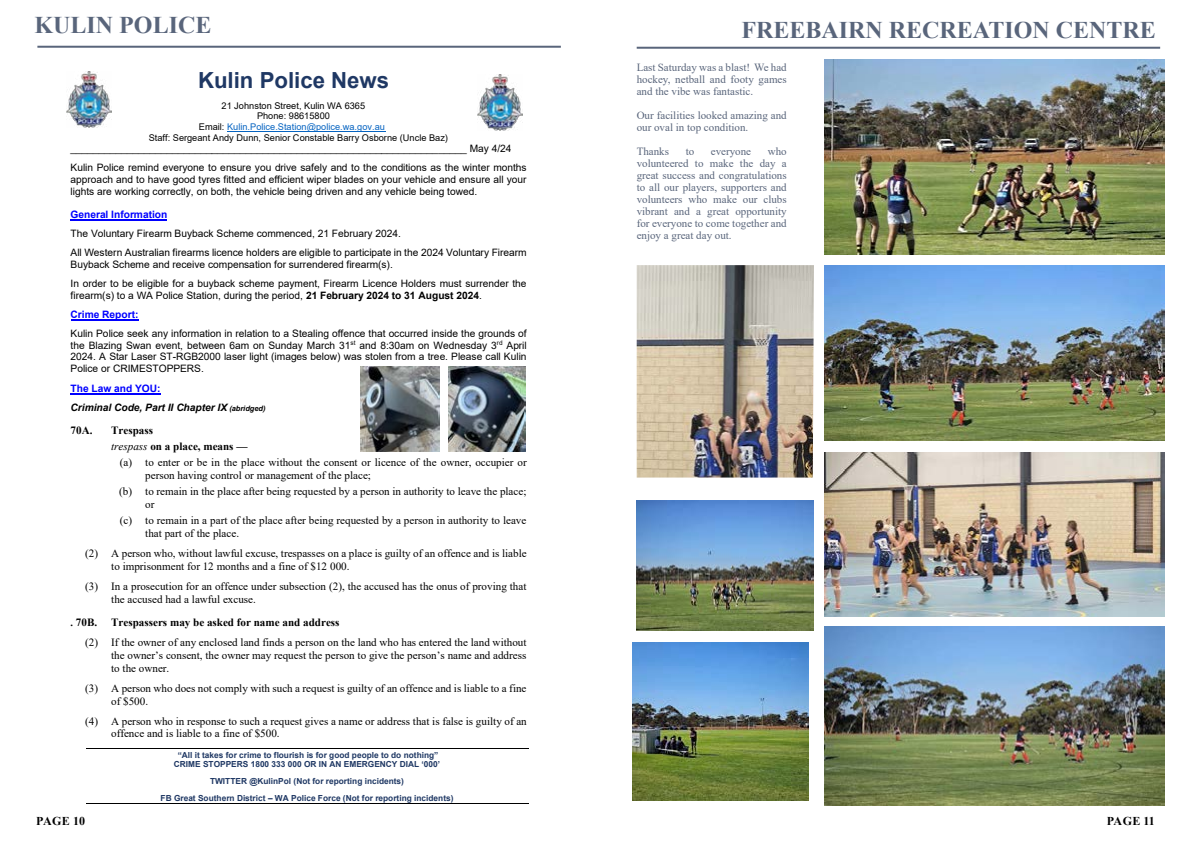
<style>
.page{position:relative;width:1191px;height:842px;background:#fff}
.page>*{position:absolute;margin:0;border:0;box-sizing:border-box;transform-origin:0 0}
.t1{font:700 24px "Times New Roman";color:#59657b}
.t2{font:700 22.2px "Arial";color:#1f3864}
.t3{font:700 12px "Times New Roman";letter-spacing:.015em;color:#000}
.t4{font:11.1px/12.8px "Times New Roman";color:#000}
.t5{font:700 11.1px "Times New Roman";color:#000}
.t6{font:11px/12px "Times New Roman";color:#59657b;text-align:justify}
.t7{font:10.2px/19.1px "Arial";color:#000}
.t8{font:italic 700 10.2px/19.1px "Arial";color:#000}
.t9{font:700 10.2px "Arial";color:#00f}
.t10{font:9.2px "Arial";color:#000}
.t11{font:9.2px "Arial";color:#0563c1}
.t12{font:700 8.3px/9.5px "Arial";color:#1f3864;text-align:center}
.s1{color:#000}
.s2{font-weight:700}
.s3{font-weight:700;color:#00f}
.s4{font-style:normal;color:#00f}
.s5{font-size:7.4px}
.s6{font-weight:400;font-style:italic}
.s7{font-size:10.2px}
</style>
<div class="page">
<hr style="left:37px;top:46px;width:524px;height:2px;background:#59657b">
<hr style="left:636px;top:47px;width:524px;height:2px;background:#59657b">
<hr style="left:227px;top:131px;width:158px;height:1px;background:#0563c1">
<hr style="left:71px;top:219px;width:96px;height:1px;background:#00f">
<hr style="left:71px;top:319px;width:67px;height:1px;background:#00f">
<hr style="left:71px;top:393px;width:90px;height:1px;background:#00f">
<hr style="left:86px;top:748px;width:442px;height:1px;background:#000">
<hr style="left:86px;top:804px;width:442px;height:1px;background:#000">
<img style="left:66px;top:72px;width:45px;height:55px">
<img style="left:478px;top:75px;width:44px;height:55px">
<img style="left:361px;top:367px;width:78px;height:84px">
<img style="left:449px;top:367px;width:76px;height:84px">
<img style="left:824px;top:60px;width:340px;height:194px">
<img style="left:824px;top:265px;width:340px;height:175px">
<img style="left:824px;top:452px;width:340px;height:165px">
<img style="left:636px;top:265px;width:178px;height:212px">
<img style="left:636px;top:500px;width:177px;height:130px">
<img style="left:632px;top:642px;width:176px;height:158px">
<img style="left:824px;top:626px;width:340px;height:180px">
<h1 class="t1" style="left:35px;top:8px;width:178px">KULIN POLICE</h1>
<h1 class="t1" style="left:741px;top:12px;width:416px">FREEBAIRN RECREATION CENTRE</h1>
<h2 class="t2" style="left:198px;top:65px;width:193px">Kulin Police News</h2>
<p class="t10" style="left:221px;top:99px;width:145px">21 Johnston Street, Kulin WA 6365</p>
<p class="t10" style="left:257px;top:110px;width:74px">Phone: 98615800</p>
<p class="t11" style="left:199px;top:120px;width:187px"><span class="s1">Email:</span> Kulin.Police.Station@police.wa.gov.au</p>
<p class="t10" style="left:149px;top:131px;width:301px">Staff: Sergeant Andy Dunn, Senior Constable Barry Osborne (Uncle Baz)</p>
<p class="t7" style="left:71px;top:139px;width:457px">______________________________________________________________________ May 4/24<br>Kulin Police remind everyone to ensure you drive safely and to the conditions as the winter months</p>
<p class="t7" style="left:71px;top:174px;width:457px;line-height:11.6px">approach and to have good tyres fitted and efficient wiper blades on your vehicle and ensure all your lights are working correctly, on both, the vehicle being driven and any vehicle being towed.</p>
<p class="t9" style="left:71px;top:207px;width:98px">General Information</p>
<p class="t7" style="left:71px;top:224px;width:457px">The Voluntary Firearm Buyback Scheme commenced, 21 February 2024.<br>All Western Australian firearms licence holders are eligible to participate in the 2024 Voluntary Firearm</p>
<p class="t7" style="left:71px;top:255px;width:457px">Buyback Scheme and receive compensation for surrendered firearm(s).<br>In order to be eligible for a buyback scheme payment, Firearm Licence Holders must surrender the</p>
<p class="t7" style="left:71px;top:286px;width:413px">firearm(s) to a WA Police Station, during the period, <span class="s2">21 February 2024 to 31 August 2024</span>.<br><span class="s3">Crime Report:</span></p>
<p class="t7" style="left:71px;top:327px;width:458px;line-height:11.7px;text-align:justify">Kulin Police seek any information in relation to a Stealing offence that occurred inside the grounds of the Blazing Swan event, between 6am on Sunday March 31<sup>st</sup> and 8:30am on Wednesday 3<sup>rd</sup> April 2024. A Star Laser ST-RGB2000 laser light (images below) was stolen from a tree. Please call Kulin Police or CRIMESTOPPERS.</p>
<p class="t8" style="left:71px;top:379px;width:196px"><span class="s4">The Law and YOU:<br></span>Criminal Code, Part II Chapter IX <span class="s5">(abridged)</span></p>
<p class="t5" style="left:71px;top:422px;width:23px">70A.</p>
<p class="t5" style="left:111px;top:422px;width:43px">Trespass</p>
<p class="t5" style="left:111px;top:439px;width:138px"><span class="s6">trespass</span> on a place, means —</p>
<p class="t4" style="left:120px;top:455px;width:408px">(a) to enter or be in the place without the consent or licence of the owner, occupier or</p>
<p class="t4" style="left:119px;top:466px;width:409px;line-height:16.4px;text-indent:26px">person having control or management of the place;<br>(b) to remain in the place after being requested by a person in authority to leave the place;</p>
<p class="t4" style="left:120px;top:496px;width:408px;line-height:16.4px;text-indent:25px">or<br>(c) to remain in a part of the place after being requested by a person in authority to leave</p>
<p class="t4" style="left:85px;top:523px;width:443px;line-height:20.2px;text-indent:60px">that part of the place.<br>(2) A person who, without lawful excuse, trespasses on a place is guilty of an offence and is liable</p>
<p class="t4" style="left:85px;top:556px;width:443px;line-height:20.2px;text-indent:26px">to imprisonment for 12 months and a fine of $12 000.<br>(3) In a prosecution for an offence under subsection (2), the accused has the onus of proving that</p>
<p class="t4" style="left:111px;top:592px;width:146px">the accused had a lawful excuse.</p>
<p class="t5" style="left:71px;top:614px;width:28px"><span class="s7">.</span> 70B.</p>
<p class="t5" style="left:111px;top:614px;width:230px">Trespassers may be asked for name and address</p>
<p class="t4" style="left:111px;top:636px;width:417px;text-align:justify;text-indent:-26px">(2) If the owner of any enclosed land finds a person on the land who has entered the land without the owner’s consent, the owner may request the person to give the person’s name and address to the owner.</p>
<p class="t4" style="left:111px;top:681px;width:417px;text-indent:-26px">(3) A person who does not comply with such a request is guilty of an offence and is liable to a fine of $500.</p>
<p class="t4" style="left:111px;top:714px;width:417px;text-indent:-26px">(4) A person who in response to such a request gives a name or address that is false is guilty of an offence and is liable to a fine of $500.</p>
<p class="t12" style="left:174px;top:750px;width:267px">“All it takes for crime to flourish is for good people to do nothing”<br>CRIME STOPPERS 1800 333 000 OR IN AN EMERGENCY DIAL ‘000’</p>
<p class="t12" style="left:161px;top:773px;width:294px;line-height:17px">TWITTER @KulinPol (Not for reporting incidents)<br>FB Great Southern District – WA Police Force (Not for reporting incidents)</p>
<p class="t6" style="left:636px;top:60px;width:152px">Last Saturday was a blast! We had hockey, netball and footy games and the vibe was fantastic.</p>
<p class="t6" style="left:636px;top:108px;width:152px">Our facilities looked amazing and our oval in top condition.</p>
<p class="t6" style="left:636px;top:144px;width:34px">Thanks</p>
<p class="t6" style="left:685px;top:144px;width:10px">to</p>
<p class="t6" style="left:711px;top:144px;width:42px">everyone</p>
<p class="t6" style="left:636px;top:144px;width:152px;text-indent:131px">who volunteered to make the day a great success and congratulations to all our players, supporters and volunteers who make our clubs vibrant and a great opportunity for everyone to come together and enjoy a great day out.</p>
<p class="t3" style="left:36px;top:813px;width:50px">PAGE 10</p>
<p class="t3" style="left:1106px;top:813px;width:50px">PAGE 11</p>
</div>
